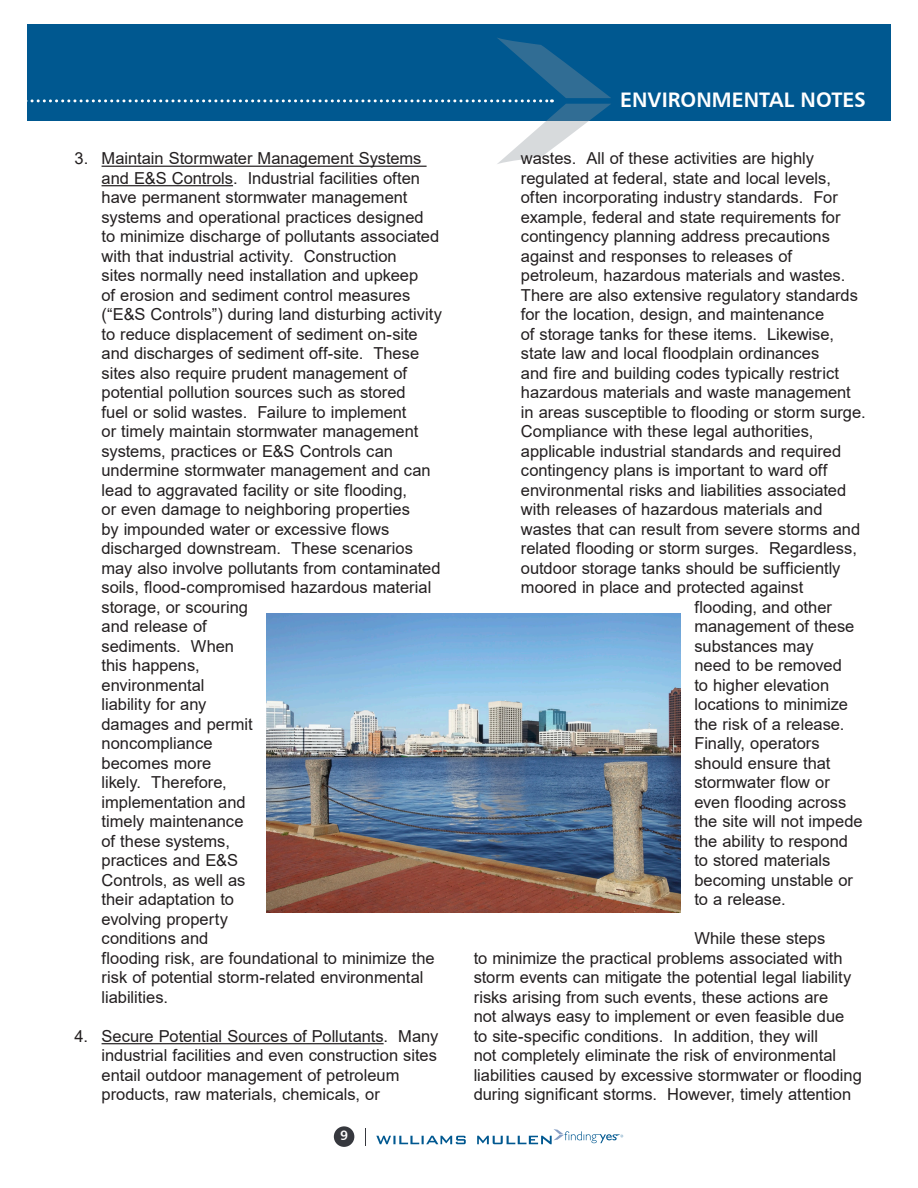
<style>
.page{position:relative;width:918px;height:1188px;background:#fff}
.page>*{position:absolute;margin:0;border:0;box-sizing:border-box;transform-origin:0 0}
.t1{font:21px "Humanist 777 BT Bold B";color:#fff}
.t2{font:16.5px/19.5px "Arial";color:#231f20}
.t3{font:13.5px "Humanist 777 BT Bold B";color:#fff}
</style>
<div class="page">
<div style="left:334px;top:1126px;width:20px;height:21px;background:#36383e;border-radius:50%"></div>
<svg style="left:365px;top:1128px;width:1px;height:18px"></svg>
<svg style="left:376px;top:1129px;width:247px;height:15px"></svg>
<div style="left:27px;top:25px;width:864px;height:96px;background:#005890"></div>
<svg style="left:27px;top:38px;width:584px;height:126px"></svg>
<hr style="left:102px;top:166px;width:325px;height:1px;background:#231f20">
<hr style="left:102px;top:185px;width:131px;height:1px;background:#231f20">
<hr style="left:102px;top:1043px;width:282px;height:1px;background:#231f20">
<img style="left:266px;top:614px;width:415px;height:299px">
<p class="t2" style="left:102px;top:149px;width:342px;text-indent:-27px">3. Maintain Stormwater Management Systems and E&amp;S Controls. Industrial facilities often have permanent stormwater management systems and operational practices designed<br>to minimize discharge of pollutants associated with that industrial activity. Construction<br>sites normally need installation and upkeep<br>of erosion and sediment control measures (“E&amp;S Controls”) during land disturbing activity to reduce displacement of sediment on-site and discharges of sediment off-site. These sites also require prudent management of potential pollution sources such as stored<br>fuel or solid wastes. Failure to implement<br>or timely maintain stormwater management systems, practices or E&amp;S Controls can undermine stormwater management and can lead to aggravated facility or site flooding,<br>or even damage to neighboring properties<br>by impounded water or excessive flows discharged downstream. These scenarios may also involve pollutants from contaminated soils, flood-compromised hazardous material storage, or scouring<br>and release of<br>sediments. When<br>this happens,<br>environmental<br>liability for any<br>damages and permit<br>noncompliance<br>becomes more<br>likely. Therefore,<br>implementation and<br>timely maintenance<br>of these systems,<br>practices and E&amp;S<br>Controls, as well as<br>their adaptation to<br>evolving property<br>conditions and<br>flooding risk, are foundational to minimize the risk of potential storm-related environmental liabilities.</p>
<p class="t2" style="left:102px;top:1026px;width:338px;text-indent:-27px">4. Secure Potential Sources of Pollutants. Many industrial facilities and even construction sites entail outdoor management of petroleum products, raw materials, chemicals, or</p>
<p class="t3" style="left:340px;top:1127px;width:10px">9</p>
<p class="t1" style="left:620px;top:86px;width:247px">ENVIRONMENTAL NOTES</p>
<p class="t2" style="left:521px;top:149px;width:295px">wastes. All of these activities are highly</p>
<p class="t2" style="left:521px;top:168px;width:312px">regulated at federal, state and local levels,</p>
<p class="t2" style="left:521px;top:188px;width:318px">often incorporating industry standards. For</p>
<p class="t2" style="left:521px;top:207px;width:321px">example, federal and state requirements for</p>
<p class="t2" style="left:521px;top:227px;width:311px">contingency planning address precautions</p>
<p class="t2" style="left:521px;top:246px;width:273px">against and responses to releases of</p>
<p class="t2" style="left:521px;top:266px;width:326px">petroleum, hazardous materials and wastes.</p>
<p class="t2" style="left:521px;top:285px;width:339px">There are also extensive regulatory standards</p>
<p class="t2" style="left:521px;top:305px;width:305px">for the location, design, and maintenance</p>
<p class="t2" style="left:521px;top:324px;width:315px">of storage tanks for these items. Likewise,</p>
<p class="t2" style="left:521px;top:344px;width:300px">state law and local floodplain ordinances</p>
<p class="t2" style="left:521px;top:363px;width:320px">and fire and building codes typically restrict</p>
<p class="t2" style="left:521px;top:383px;width:331px">hazardous materials and waste management</p>
<p class="t2" style="left:521px;top:402px;width:346px">in areas susceptible to flooding or storm surge.</p>
<p class="t2" style="left:521px;top:422px;width:294px">Compliance with these legal authorities,</p>
<p class="t2" style="left:521px;top:441px;width:322px">applicable industrial standards and required</p>
<p class="t2" style="left:521px;top:461px;width:308px">contingency plans is important to ward off</p>
<p class="t2" style="left:521px;top:480px;width:327px">environmental risks and liabilities associated</p>
<p class="t2" style="left:521px;top:500px;width:303px">with releases of hazardous materials and</p>
<p class="t2" style="left:521px;top:519px;width:341px">wastes that can result from severe storms and</p>
<p class="t2" style="left:521px;top:539px;width:337px">related flooding or storm surges. Regardless,</p>
<p class="t2" style="left:521px;top:558px;width:321px">outdoor storage tanks should be sufficiently</p>
<p class="t2" style="left:521px;top:578px;width:284px">moored in place and protected against</p>
<p class="t2" style="left:694px;top:597px;width:139px">flooding, and other</p>
<p class="t2" style="left:694px;top:617px;width:161px">management of these</p>
<p class="t2" style="left:694px;top:636px;width:121px">substances may</p>
<p class="t2" style="left:694px;top:656px;width:149px">need to be removed</p>
<p class="t2" style="left:694px;top:675px;width:136px">to higher elevation</p>
<p class="t2" style="left:694px;top:695px;width:155px">locations to minimize</p>
<p class="t2" style="left:694px;top:714px;width:152px">the risk of a release.</p>
<p class="t2" style="left:694px;top:734px;width:127px">Finally, operators</p>
<p class="t2" style="left:694px;top:753px;width:138px">should ensure that</p>
<p class="t2" style="left:694px;top:773px;width:137px">stormwater flow or</p>
<p class="t2" style="left:694px;top:792px;width:154px">even flooding across</p>
<p class="t2" style="left:694px;top:812px;width:170px">the site will not impede</p>
<p class="t2" style="left:694px;top:831px;width:155px">the ability to respond</p>
<p class="t2" style="left:694px;top:851px;width:138px">to stored materials</p>
<p class="t2" style="left:694px;top:870px;width:160px">becoming unstable or</p>
<p class="t2" style="left:694px;top:890px;width:93px">to a release.</p>
<p class="t2" style="left:474px;top:929px;width:390px;text-indent:221px">While these steps<br>to minimize the practical problems associated with storm events can mitigate the potential legal liability risks arising from such events, these actions are<br>not always easy to implement or even feasible due to site-specific conditions. In addition, they will<br>not completely eliminate the risk of environmental liabilities caused by excessive stormwater or flooding during significant storms. However, timely attention</p>
</div>
